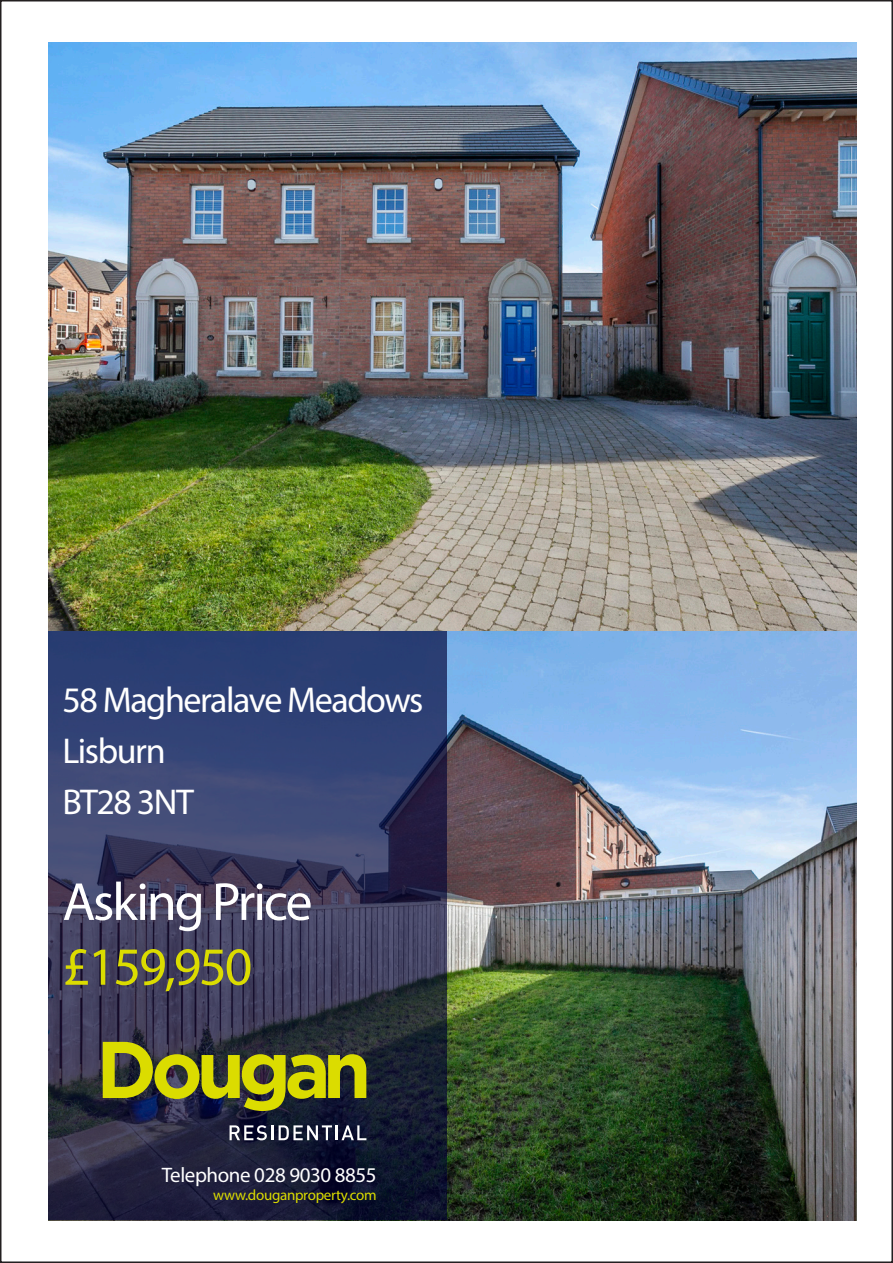
<style>
.page{position:relative;width:893px;height:1263px;background:#fff}
.page>*{position:absolute;margin:0;border:0;box-sizing:border-box;transform-origin:0 0}
.t1{font:54px "Myriad Pro";letter-spacing:-.04em;color:#fff}
.t2{font:54px "Myriad Pro";letter-spacing:-.04em;color:#dbdc00}
.t3{font:36px "Myriad Pro";letter-spacing:-.04em;color:#fff}
.t4{font:21px "Myriad Pro";letter-spacing:-.02em;color:#fff}
.t5{font:15px "Myriad Pro";letter-spacing:-.02em;color:#dbdc00}
</style>
<div class="page">
<img style="left:48px;top:43px;width:808px;height:1177px">
<svg style="left:48px;top:631px;width:398px;height:589px;background:#31375a"></svg>
<svg style="left:103px;top:1042px;width:263px;height:69px;background:#737621"></svg>
<svg style="left:230px;top:1125px;width:43px;height:15px"></svg>
<svg style="left:279px;top:1125px;width:87px;height:15px"></svg>
<p class="t3" style="left:62px;top:677px;width:363px">58 Magheralave Meadows</p>
<p class="t3" style="left:62px;top:728px;width:105px">Lisburn</p>
<p class="t3" style="left:62px;top:779px;width:133px">BT28 3NT</p>
<p class="t1" style="left:62px;top:868px;width:252px">Asking Price</p>
<p class="t2" style="left:62px;top:933px;width:191px">£159,950</p>
<p class="t4" style="left:162px;top:1162px;width:216px">Telephone 028 9030 8855</p>
<p class="t5" style="left:213px;top:1186px;width:165px">www.douganproperty.com</p>
</div>
